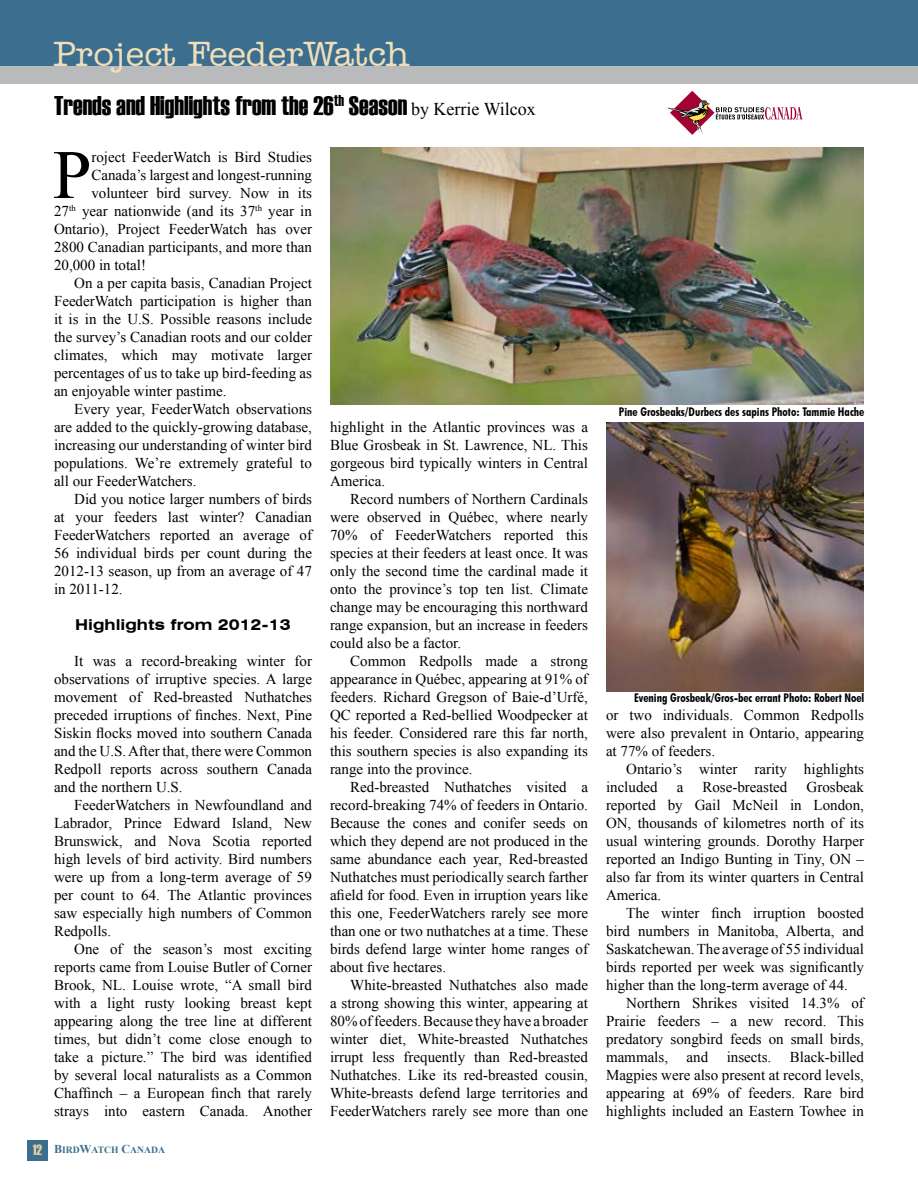
<style>
.page{position:relative;width:918px;height:1188px;background:#fff}
.page>*{position:absolute;margin:0;border:0;box-sizing:border-box;transform-origin:0 0}
.t1{font:69.3px "Times New Roman";color:#000}
.t2{font:500 36px "Amer Typewriter IT Cby BT";color:#efdeb9}
.t3{font:27px "Haettenschweiler";color:#000}
.t4{font:15px/18px "Times New Roman";color:#000;text-align:justify}
.t5{font:700 expanded 15px "Swiss 721 BT";color:#000}
.t6{font:700 condensed 12px "Futura BT";color:#000}
.t7{font:9.6px "Times New Roman PS Bold MT SC800";color:#3b6e8f}
.s1{font-family:"Times New Roman";font-size:18px}
.s2{font-family:"Haettenschweiler";font-size:15px;color:#e7cf97}
.s3{font-size:12px}
</style>
<div class="page">
<div style="left:27px;top:1140px;width:21px;height:21px;background:#3b6e8f"></div>
<img style="left:330px;top:147px;width:534px;height:258px">
<img style="left:606px;top:422px;width:258px;height:269px">
<div style="left:0;top:0;width:918px;height:66px;background:#3b6e8f"></div>
<div style="left:0;top:66px;width:918px;height:17px;background:#b8babc"></div>
<svg style="left:668px;top:91px;width:134px;height:44px"></svg>
<h2 class="t2" style="left:53px;top:32px;width:358px">Project FeederWatch</h2>
<h3 class="t3" style="left:54px;top:87px;width:483px">Trends and Highlights from the 26<sup>th</sup> Season <span class="s1">by Kerrie Wilcox</span></h3>
<h1 class="t1" style="left:53px;top:128px;width:40px">P</h1>
<p class="t4" style="left:91px;top:148px;width:222px">roject FeederWatch is Bird Studies</p>
<p class="t4" style="left:91px;top:166px;width:222px">Canada’s largest and longest-running</p>
<p class="t4" style="left:91px;top:184px;width:222px">volunteer bird survey. Now in its</p>
<p class="t4" style="left:54px;top:202px;width:260px">27<sup>th</sup> year nationwide (and its 37<sup>th</sup> year in</p>
<p class="t4" style="left:54px;top:220px;width:260px">Ontario), Project FeederWatch has over</p>
<p class="t4" style="left:54px;top:238px;width:260px">2800 Canadian participants, and more than</p>
<p class="t4" style="left:54px;top:256px;width:94px">20,000 in total!</p>
<p class="t4" style="left:74px;top:274px;width:239px">On a per capita basis, Canadian Project</p>
<p class="t4" style="left:54px;top:292px;width:260px">FeederWatch participation is higher than</p>
<p class="t4" style="left:54px;top:310px;width:260px">it is in the U.S. Possible reasons include</p>
<p class="t4" style="left:54px;top:328px;width:260px">the survey’s Canadian roots and our colder</p>
<p class="t4" style="left:54px;top:346px;width:260px">climates, which may motivate larger</p>
<p class="t4" style="left:54px;top:364px;width:260px">percentages of us to take up bird-feeding as</p>
<p class="t4" style="left:54px;top:382px;width:174px">an enjoyable winter pastime.</p>
<p class="t4" style="left:74px;top:400px;width:239px">Every year, FeederWatch observations</p>
<p class="t4" style="left:54px;top:418px;width:260px">are added to the quickly-growing database,</p>
<p class="t4" style="left:54px;top:436px;width:260px">increasing our understanding of winter bird</p>
<p class="t4" style="left:54px;top:454px;width:260px">populations. We’re extremely grateful to</p>
<p class="t4" style="left:54px;top:472px;width:144px">all our FeederWatchers.</p>
<p class="t4" style="left:74px;top:490px;width:239px">Did you notice larger numbers of birds</p>
<p class="t4" style="left:54px;top:508px;width:260px">at your feeders last winter? Canadian</p>
<p class="t4" style="left:54px;top:526px;width:260px">FeederWatchers reported an average of</p>
<p class="t4" style="left:54px;top:544px;width:260px">56 individual birds per count during the</p>
<p class="t4" style="left:54px;top:562px;width:259px">2012-13 season, up from an average of 47</p>
<p class="t4" style="left:54px;top:580px;width:70px">in 2011-12.</p>
<p class="t5" style="left:75px;top:616px;width:217px">Highlights from 2012-13</p>
<p class="t4" style="left:54px;top:652px;width:260px;text-indent:20px">It was a record-breaking winter for observations of irruptive species. A large movement of Red-breasted Nuthatches preceded irruptions of finches. Next, Pine Siskin flocks moved into southern Canada and the U.S. After that, there were Common Redpoll reports across southern Canada and the northern U.S.</p>
<p class="t4" style="left:54px;top:796px;width:260px;text-indent:20px">FeederWatchers in Newfoundland and Labrador, Prince Edward Island, New Brunswick, and Nova Scotia reported high levels of bird activity. Bird numbers were up from a long-term average of 59 per count to 64. The Atlantic provinces saw especially high numbers of Common Redpolls.</p>
<p class="t4" style="left:54px;top:940px;width:260px;text-indent:20px">One of the season’s most exciting reports came from Louise Butler of Corner Brook, NL. Louise wrote, “A small bird with a light rusty looking breast kept appearing along the tree line at different times, but didn’t come close enough to take a picture.” The bird was identified by several local naturalists as a Common Chaffinch – a European finch that rarely strays into eastern Canada. Another</p>
<p class="t7" style="left:33px;top:1143px;width:134px"><span class="s2">12</span> <span class="s3">B</span>IRD<span class="s3">W</span>ATCH <span class="s3">C</span>ANADA</p>
<p class="t4" style="left:330px;top:418px;width:260px">highlight in the Atlantic provinces was a Blue Grosbeak in St. Lawrence, NL. This gorgeous bird typically winters in Central America.</p>
<p class="t4" style="left:330px;top:490px;width:260px;text-indent:20px">Record numbers of Northern Cardinals were observed in Québec, where nearly 70% of FeederWatchers reported this species at their feeders at least once. It was only the second time the cardinal made it onto the province’s top ten list. Climate change may be encouraging this northward range expansion, but an increase in feeders could also be a factor.</p>
<p class="t4" style="left:330px;top:652px;width:260px;text-indent:20px">Common Redpolls made a strong appearance in Québec, appearing at 91% of feeders. Richard Gregson of Baie-d’Urfé, QC reported a Red-bellied Woodpecker at his feeder. Considered rare this far north, this southern species is also expanding its range into the province.</p>
<p class="t4" style="left:330px;top:778px;width:260px;text-indent:20px">Red-breasted Nuthatches visited a record-breaking 74% of feeders in Ontario.<br>Because the cones and conifer seeds on which they depend are not produced in the same abundance each year, Red-breasted Nuthatches must periodically search farther afield for food. Even in irruption years like this one, FeederWatchers rarely see more than one or two nuthatches at a time. These birds defend large winter home ranges of about five hectares.</p>
<p class="t4" style="left:330px;top:976px;width:260px;text-indent:20px">White-breasted Nuthatches also made a strong showing this winter, appearing at 80% of feeders. Because they have a broader winter diet, White-breasted Nuthatches irrupt less frequently than Red-breasted Nuthatches. Like its red-breasted cousin, White-breasts defend large territories and FeederWatchers rarely see more than one</p>
<p class="t6" style="left:619px;top:405px;width:247px">Pine Grosbeaks/Durbecs des sapins Photo: Tammie Hache</p>
<p class="t6" style="left:634px;top:690px;width:232px">Evening Grosbeak/Gros-bec errant Photo: Robert Noel</p>
<p class="t4" style="left:606px;top:706px;width:260px">or two individuals. Common Redpolls were also prevalent in Ontario, appearing at 77% of feeders.</p>
<p class="t4" style="left:606px;top:760px;width:260px;text-indent:20px">Ontario’s winter rarity highlights included</p>
<p class="t4" style="left:606px;top:778px;width:260px;text-indent:201px">Grosbeak reported by Gail McNeil in London, ON, thousands of kilometres north of its usual wintering grounds. Dorothy Harper reported an Indigo Bunting in Tiny, ON – also far from its winter quarters in Central America.</p>
<p class="t4" style="left:606px;top:904px;width:260px;text-indent:20px">The winter finch irruption boosted bird numbers in Manitoba, Alberta, and Saskatchewan. The average of 55 individual birds reported per week was significantly higher than the long-term average of 44.</p>
<p class="t4" style="left:606px;top:994px;width:260px;text-indent:20px">Northern Shrikes visited 14.3% of Prairie feeders – a new record. This predatory songbird feeds on small birds, mammals, and insects. Black-billed Magpies were also present at record levels, appearing at 69% of feeders. Rare bird highlights included an Eastern Towhee in</p>
<p class="t4" style="left:677px;top:778px;width:8px">a</p>
<p class="t4" style="left:702px;top:778px;width:86px">Rose-breasted</p>
</div>
